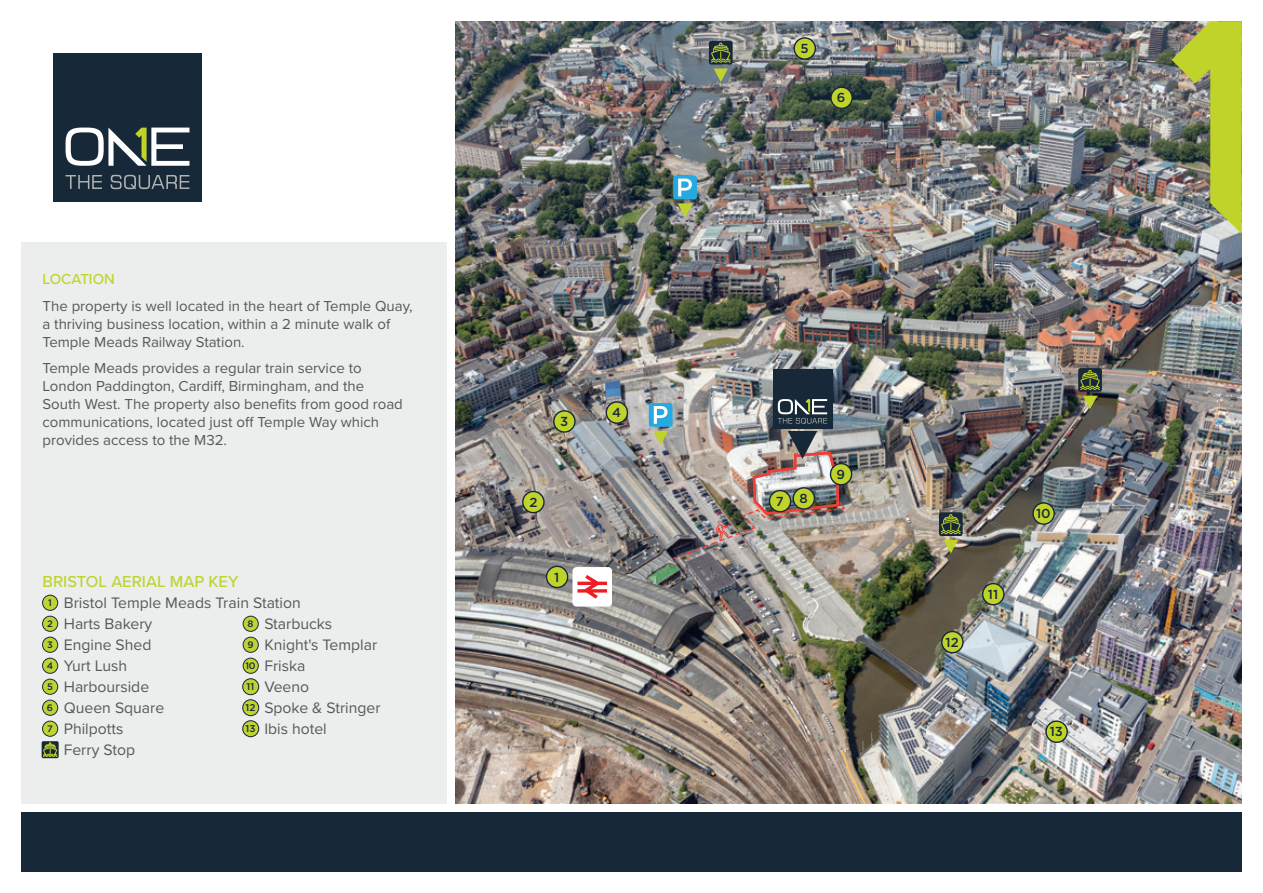
<style>
.page{position:relative;width:1263px;height:893px;background:#fff}
.page>*{position:absolute;margin:0;border:0;box-sizing:border-box;transform-origin:0 0}
.t1{font:500 16.5px "Proxima Nova";color:#c0d32b}
.t2{font:15.75px "Proxima Nova";color:#57585a}
.t3{font:15px/18px "Proxima Nova";color:#57585a}
.t4{font:500 15px "Proxima Nova";color:#c0d32b}
.t5{font:500 13.05px "Gotham";letter-spacing:.01em;color:#172938}
.t6{font:500 9.9px "Gotham";color:#192b39}
.t7{font:500 9.3px "Gotham";color:#192b39}
</style>
<div class="page">
<div style="left:21px;top:242px;width:425px;height:562px;background:#eceeee"></div>
<img style="left:455px;top:21px;width:787px;height:783px">
<svg style="left:982px;top:583px;width:22px;height:22px"></svg>
<svg style="left:1045px;top:720px;width:23px;height:23px"></svg>
<svg style="left:553px;top:410px;width:23px;height:23px"></svg>
<svg style="left:793px;top:37px;width:23px;height:23px"></svg>
<svg style="left:606px;top:401px;width:22px;height:23px"></svg>
<svg style="left:1032px;top:502px;width:23px;height:23px"></svg>
<svg style="left:830px;top:87px;width:23px;height:22px"></svg>
<svg style="left:941px;top:631px;width:23px;height:22px"></svg>
<div style="left:673px;top:176px;width:24px;height:23px;background:#24aae1;border-radius:2px"></div>
<svg style="left:678px;top:179px;width:14px;height:17px"></svg>
<svg style="left:678px;top:203px;width:14px;height:14px"></svg>
<div style="left:649px;top:403px;width:23px;height:24px;background:#24aae1;border-radius:2px"></div>
<svg style="left:654px;top:406px;width:13px;height:18px"></svg>
<svg style="left:546px;top:566px;width:22px;height:22px"></svg>
<div style="left:773px;top:369px;width:59px;height:60px;background:#172938"></div>
<svg style="left:778px;top:399px;width:49px;height:25px"></svg>
<div style="left:939px;top:512px;width:24px;height:24px;background:#172938;border-radius:2px"></div>
<svg style="left:944px;top:540px;width:14px;height:13px"></svg>
<svg style="left:941px;top:514px;width:20px;height:20px"></svg>
<div style="left:1078px;top:368px;width:24px;height:24px;background:#172938;border-radius:2px"></div>
<svg style="left:1083px;top:396px;width:14px;height:13px"></svg>
<svg style="left:1080px;top:370px;width:20px;height:20px"></svg>
<div style="left:709px;top:41px;width:24px;height:24px;background:#172938;border-radius:2px"></div>
<svg style="left:714px;top:69px;width:14px;height:13px"></svg>
<svg style="left:711px;top:43px;width:20px;height:20px"></svg>
<div style="left:572px;top:567px;width:40px;height:40px;background:#fff;border-radius:4px"></div>
<svg style="left:577px;top:575px;width:30px;height:24px"></svg>
<svg style="left:522px;top:491px;width:23px;height:22px"></svg>
<img style="left:653px;top:431px;width:199px;height:129px">
<div style="left:21px;top:812px;width:1221px;height:60px;background:#172938"></div>
<div style="left:53px;top:53px;width:149px;height:149px;background:#172938"></div>
<svg style="left:66px;top:175px;width:36px;height:14px"></svg>
<svg style="left:111px;top:175px;width:78px;height:14px"></svg>
<svg style="left:66px;top:128px;width:123px;height:38px"></svg>
<img style="left:1172px;top:21px;width:70px;height:213px">
<svg style="left:42px;top:741px;width:17px;height:17px"></svg>
<svg style="left:42px;top:595px;width:16px;height:162px"></svg>
<svg style="left:242px;top:616px;width:17px;height:121px"></svg>
<p class="t4" style="left:43px;top:268px;width:74px">LOCATION</p>
<p class="t3" style="left:43px;top:296px;width:372px">The property is well located in the heart of Temple Quay, a thriving business location, within a 2 minute walk of<br>Temple Meads Railway Station.</p>
<p class="t3" style="left:43px;top:358px;width:362px">Temple Meads provides a regular train service to London Paddington, Cardiff, Birmingham, and the South West. The property also benefits from good road communications, located just off Temple Way which provides access to the M32.</p>
<p class="t1" style="left:43px;top:569px;width:197px">BRISTOL AERIAL MAP KEY</p>
<p class="t2" style="left:64px;top:591px;width:239px">Bristol Temple Meads Train Station</p>
<p class="t2" style="left:64px;top:612px;width:90px">Harts Bakery</p>
<p class="t2" style="left:64px;top:633px;width:89px">Engine Shed</p>
<p class="t2" style="left:64px;top:654px;width:65px">Yurt Lush</p>
<p class="t2" style="left:64px;top:675px;width:87px">Harbourside</p>
<p class="t2" style="left:64px;top:696px;width:102px">Queen Square</p>
<p class="t2" style="left:64px;top:717px;width:61px">Philpotts</p>
<p class="t2" style="left:64px;top:738px;width:73px">Ferry Stop</p>
<p class="t7" style="left:48px;top:597px;width:5px">1</p>
<p class="t7" style="left:47px;top:618px;width:7px">2</p>
<p class="t7" style="left:47px;top:639px;width:7px">3</p>
<p class="t7" style="left:47px;top:660px;width:8px">4</p>
<p class="t7" style="left:47px;top:681px;width:7px">5</p>
<p class="t7" style="left:47px;top:702px;width:8px">6</p>
<p class="t7" style="left:47px;top:723px;width:7px">7</p>
<p class="t7" style="left:248px;top:618px;width:7px">8</p>
<p class="t2" style="left:264px;top:612px;width:69px">Starbucks</p>
<p class="t2" style="left:264px;top:633px;width:114px">Knight's Templar</p>
<p class="t2" style="left:264px;top:654px;width:43px">Friska</p>
<p class="t2" style="left:264px;top:675px;width:46px">Veeno</p>
<p class="t2" style="left:264px;top:696px;width:118px">Spoke &amp; Stringer</p>
<p class="t2" style="left:264px;top:717px;width:64px">Ibis hotel</p>
<p class="t7" style="left:247px;top:639px;width:8px">9</p>
<p class="t6" style="left:247px;top:680px;width:9px">11</p>
<p class="t6" style="left:245px;top:701px;width:11px">12</p>
<p class="t6" style="left:245px;top:722px;width:11px">13</p>
<p class="t7" style="left:245px;top:660px;width:12px">10</p>
<p class="t5" style="left:560px;top:413px;width:10px">3</p>
<p class="t5" style="left:529px;top:494px;width:10px">2</p>
<p class="t5" style="left:554px;top:568px;width:7px">1</p>
<p class="t5" style="left:612px;top:404px;width:10px">4</p>
<p class="t5" style="left:800px;top:40px;width:10px">5</p>
<p class="t5" style="left:837px;top:89px;width:10px">6</p>
<p class="t5" style="left:776px;top:491px;width:33px">7 8</p>
<p class="t5" style="left:836px;top:466px;width:10px">9</p>
<p class="t5" style="left:945px;top:634px;width:15px">12</p>
<p class="t5" style="left:988px;top:586px;width:12px">11</p>
<p class="t5" style="left:1036px;top:505px;width:16px">10</p>
<p class="t5" style="left:1050px;top:723px;width:15px">13</p>
</div>
